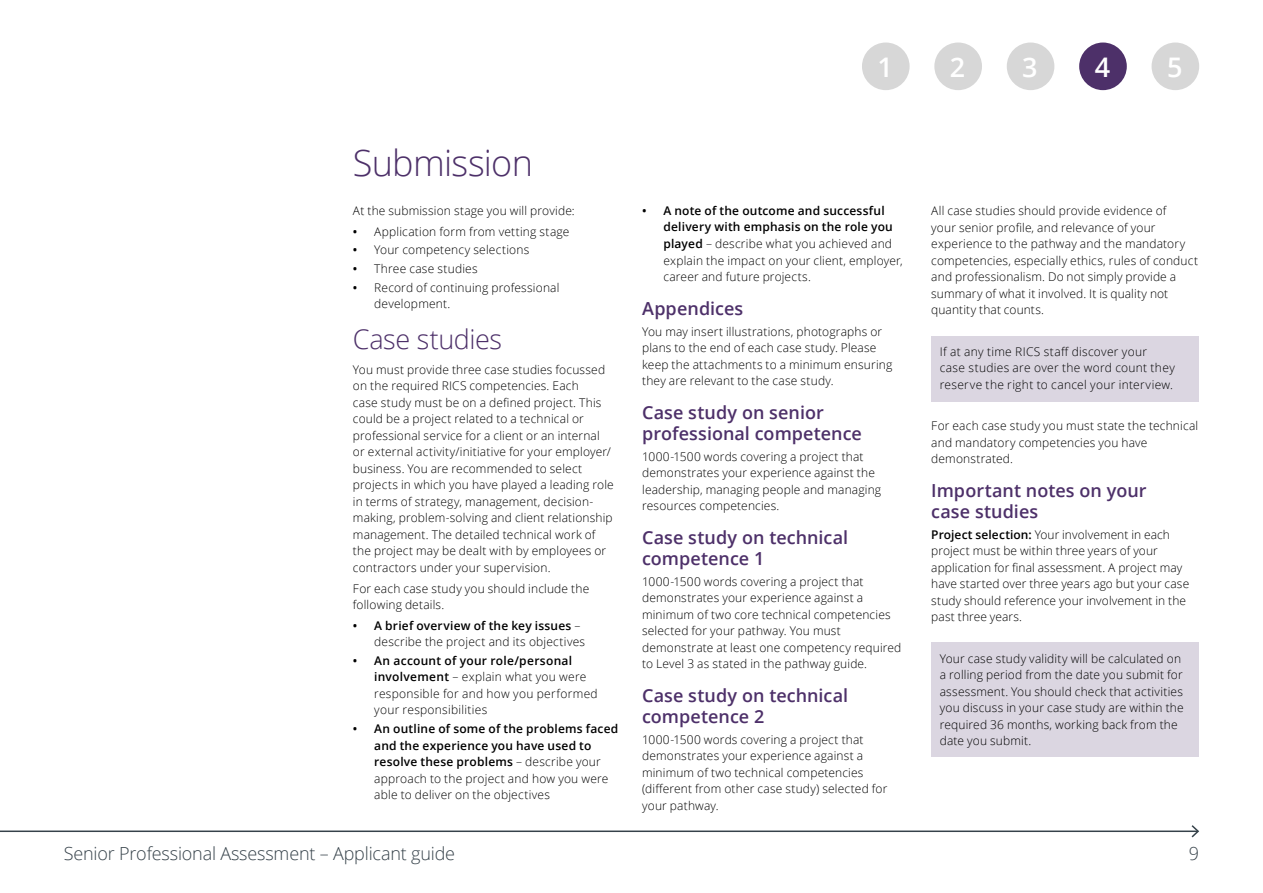
<style>
.page{position:relative;width:1263px;height:893px;background:#fff}
.page>*{position:absolute;margin:0;border:0;box-sizing:border-box;transform-origin:0 0}
.t1{font:300 36px "Open Sans";letter-spacing:-.02em;color:#4d3069}
.t2{font:300 27px "Open Sans";letter-spacing:-.015em;color:#4d3069}
.t3{font:600 27px "Open Sans";color:#fff}
.t4{font:600 18px/21px "Open Sans";color:#4d3069}
.t5{font:300 18px "Open Sans";letter-spacing:-.01em;color:#36424a}
.t6{font:300 12px/16.5px "Open Sans";letter-spacing:.015em;color:#000}
.t7{font:600 12px/16.5px "Open Sans";letter-spacing:.015em;color:#000}
.s1{font-weight:600}
.s2{font-weight:300}
</style>
<div class="page">
<hr style="left:0;top:830px;width:1198px;height:2px;background:#36424a">
<svg style="left:1190px;top:825px;width:9px;height:13px"></svg>
<div style="left:1151px;top:43px;width:48px;height:47px;background:#d7d7d7;border-radius:50%"></div>
<div style="left:934px;top:43px;width:48px;height:47px;background:#d7d7d7;border-radius:50%"></div>
<div style="left:862px;top:43px;width:47px;height:47px;background:#d7d7d7;border-radius:50%"></div>
<div style="left:1079px;top:43px;width:48px;height:47px;background:#4d3069;border-radius:50%"></div>
<div style="left:1007px;top:43px;width:47px;height:47px;background:#d7d7d7;border-radius:50%"></div>
<div style="left:931px;top:337px;width:268px;height:65px;background:#dbd6e1"></div>
<div style="left:931px;top:642px;width:268px;height:115px;background:#dbd6e1"></div>
<h2 class="t3" style="left:877px;top:48px;width:17px">1</h2>
<h2 class="t3" style="left:950px;top:48px;width:17px">2</h2>
<h2 class="t3" style="left:1022px;top:48px;width:17px">3</h2>
<h2 class="t3" style="left:1095px;top:48px;width:17px">4</h2>
<h2 class="t3" style="left:1167px;top:48px;width:17px">5</h2>
<h1 class="t1" style="left:353px;top:139px;width:182px">Submission</h1>
<p class="t6" style="left:353px;top:202px;width:223px">At the submission stage you will provide:</p>
<p class="t6" style="left:353px;top:223px;width:218px"><span class="s1">•</span> Application form from vetting stage</p>
<p class="t6" style="left:353px;top:241px;width:178px"><span class="s1">•</span> Your competency selections</p>
<p class="t6" style="left:353px;top:260px;width:126px"><span class="s1">•</span> Three case studies</p>
<p class="t6" style="left:374px;top:279px;width:187px;text-indent:-21px"><span class="s1">•</span> Record of continuing professional development.</p>
<h2 class="t2" style="left:353px;top:320px;width:151px">Case studies</h2>
<p class="t6" style="left:353px;top:361px;width:262px">You must provide three case studies focussed on the required RICS competencies. Each<br>case study must be on a defined project. This could be a project related to a technical or professional service for a client or an internal or external activity/initiative for your employer/ business. You are recommended to select projects in which you have played a leading role in terms of strategy, management, decision&shy;making, problem-solving and client relationship management. The detailed technical work of the project may be dealt with by employees or contractors under your supervision.</p>
<p class="t6" style="left:353px;top:580px;width:238px">For each case study you should include the following details.</p>
<p class="t6" style="left:374px;top:617px;width:212px;text-indent:-21px"><span class="s1">• A brief overview of the key issues</span> – describe the project and its objectives</p>
<p class="t6" style="left:374px;top:652px;width:225px;text-indent:-21px"><span class="s1">• An account of your role/personal involvement</span> – explain what you were responsible for and how you performed your responsibilities</p>
<p class="t7" style="left:374px;top:720px;width:246px;text-indent:-21px">• An outline of some of the problems faced and the experience you have used to resolve these problems <span class="s2">– describe your approach to the project and how you were able to deliver on the objectives</span></p>
<p class="t6" style="left:663px;top:202px;width:241px;text-indent:-21px"><span class="s1">• A note of the outcome and successful delivery with emphasis on the role you played</span> – describe what you achieved and explain the impact on your client, employer, career and future projects.</p>
<h3 class="t4" style="left:642px;top:297px;width:103px">Appendices</h3>
<p class="t6" style="left:642px;top:323px;width:252px">You may insert illustrations, photographs or plans to the end of each case study. Please keep the attachments to a minimum ensuring they are relevant to the case study.</p>
<h3 class="t4" style="left:642px;top:401px;width:221px">Case study on senior professional competence</h3>
<p class="t6" style="left:642px;top:448px;width:241px">1000-1500 words covering a project that demonstrates your experience against the leadership, managing people and managing resources competencies.</p>
<h3 class="t4" style="left:642px;top:526px;width:208px">Case study on technical competence 1</h3>
<p class="t6" style="left:642px;top:573px;width:261px">1000-1500 words covering a project that demonstrates your experience against a minimum of two core technical competencies selected for your pathway. You must demonstrate at least one competency required to Level 3 as stated in the pathway guide.</p>
<h3 class="t4" style="left:642px;top:684px;width:208px">Case study on technical competence 2</h3>
<p class="t6" style="left:642px;top:731px;width:247px">1000-1500 words covering a project that demonstrates your experience against a minimum of two technical competencies (different from other case study) selected for your pathway.</p>
<p class="t6" style="left:931px;top:202px;width:268px">All case studies should provide evidence of<br>your senior profile, and relevance of your experience to the pathway and the mandatory competencies, especially ethics, rules of conduct and professionalism. Do not simply provide a summary of what it involved. It is quality not quantity that counts.</p>
<p class="t6" style="left:940px;top:343px;width:237px">If at any time RICS staff discover your case studies are over the word count they reserve the right to cancel your interview.</p>
<p class="t6" style="left:931px;top:417px;width:268px">For each case study you must state the technical and mandatory competencies you have demonstrated.</p>
<h3 class="t4" style="left:931px;top:479px;width:217px">Important notes on your case studies</h3>
<p class="t6" style="left:931px;top:526px;width:259px"><span class="s1">Project selection:</span> Your involvement in each project must be within three years of your application for final assessment. A project may have started over three years ago but your case study should reference your involvement in the past three years.</p>
<p class="t6" style="left:940px;top:650px;width:245px">Your case study validity will be calculated on a rolling period from the date you submit for assessment. You should check that activities you discuss in your case study are within the required 36 months, working back from the date you submit.</p>
<h3 class="t5" style="left:64px;top:841px;width:393px">Senior Professional Assessment – Applicant guide</h3>
<h3 class="t5" style="left:1189px;top:841px;width:12px">9</h3>
</div>
